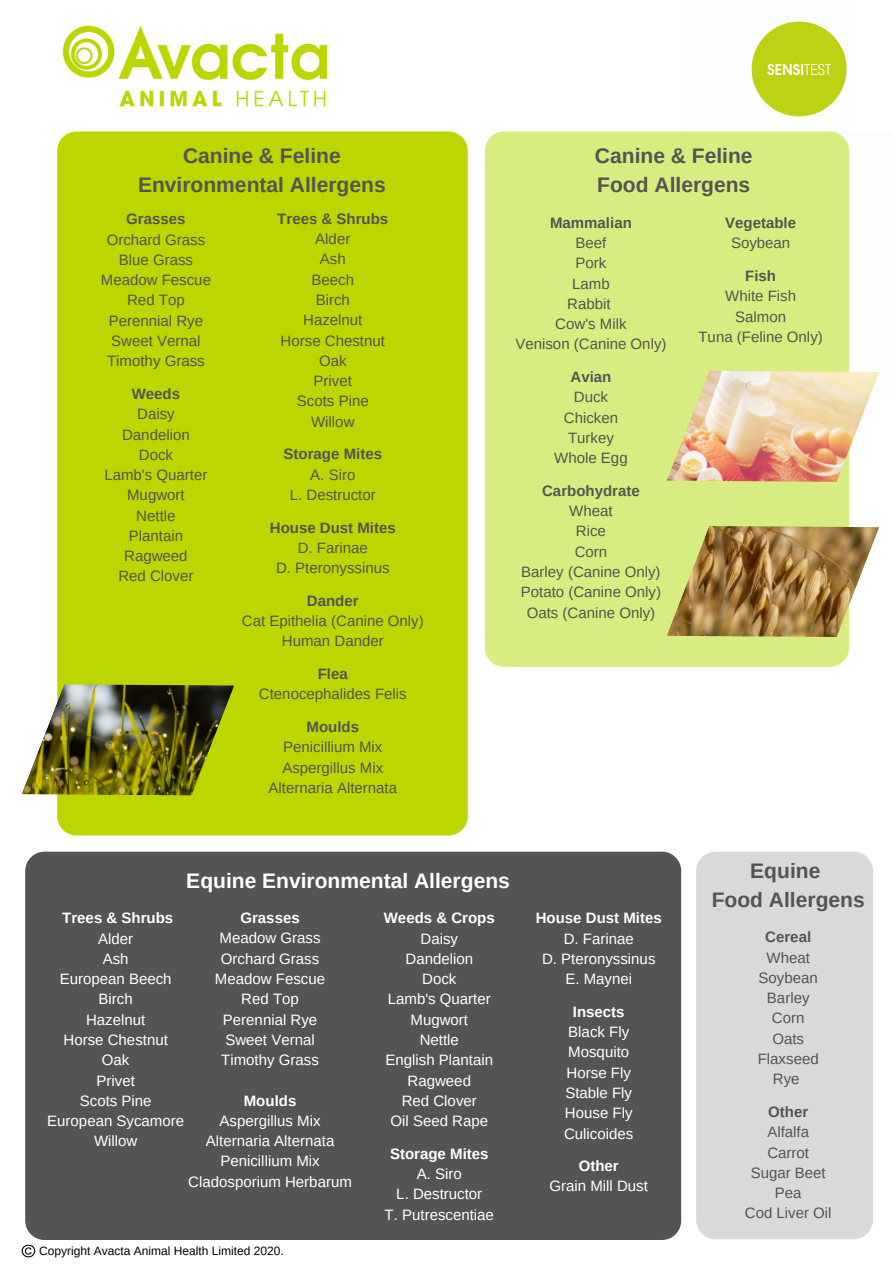
<style>
.page{position:relative;width:894px;height:1264px;background:#fff}
.page>*{position:absolute;margin:0;border:0;box-sizing:border-box;transform-origin:0 0}
.t1{font:700 21px/29.2px "Arimo";color:#545454;text-align:center}
.t2{font:700 21px "Arimo";color:#fff}
.t3{font:15px/20.2px "Arimo";color:#545454;text-align:center}
.t4{font:15px/20.2px "Arimo";color:#fff;text-align:center}
.t5{font:700 15px "Arimo";color:#545454}
.t6{font:700 15px "Arimo";color:#fff}
.t7{font:12px "Arimo";color:#000}
</style>
<div class="page">
<img style="left:62px;top:25px;width:266px;height:82px">
<img style="left:751px;top:21px;width:99px;height:350px">
<div style="left:849px;top:0;width:44px;height:132px;background:#fff"></div>
<div style="left:696px;top:851px;width:176px;height:388px;background:#d9d9d9;border-radius:19px"></div>
<div style="left:25px;top:851px;width:656px;height:388px;background:#545454;border-radius:19px"></div>
<img style="left:22px;top:1244px;width:13px;height:13px">
<div style="left:57px;top:131px;width:410px;height:704px;background:#bed600;border-radius:19px"></div>
<img style="left:22px;top:684px;width:212px;height:111px">
<div style="left:484px;top:131px;width:364px;height:536px;background:#d7ed7f;border-radius:19px"></div>
<img style="left:667px;top:526px;width:212px;height:111px">
<img style="left:667px;top:371px;width:212px;height:111px">
<h1 class="t1" style="left:138px;top:141px;width:249px">Canine &amp; Feline<br>Environmental Allergens</h1>
<p class="t5" style="left:126px;top:211px;width:61px">Grasses</p>
<p class="t3" style="left:101px;top:229px;width:112px">Orchard Grass<br>Blue Grass<br>Meadow Fescue<br>Red Top<br>Perennial Rye<br>Sweet Vernal<br>Timothy Grass</p>
<p class="t5" style="left:132px;top:385px;width:50px">Weeds</p>
<p class="t3" style="left:104px;top:404px;width:104px">Daisy<br>Dandelion<br>Dock<br>Lamb's Quarter<br>Mugwort<br>Nettle<br>Plantain<br>Ragweed<br>Red Clover</p>
<p class="t5" style="left:277px;top:210px;width:112px">Trees &amp; Shrubs</p>
<p class="t3" style="left:280px;top:229px;width:106px">Alder<br>Ash<br>Beech<br>Birch<br>Hazelnut<br>Horse Chestnut<br>Oak<br>Privet<br>Scots Pine<br>Willow</p>
<p class="t5" style="left:283px;top:446px;width:100px">Storage Mites</p>
<p class="t3" style="left:290px;top:464px;width:87px">A. Siro<br>L. Destructor</p>
<p class="t5" style="left:270px;top:519px;width:127px">House Dust Mites</p>
<p class="t3" style="left:276px;top:537px;width:115px">D. Farinae<br>D. Pteronyssinus</p>
<p class="t5" style="left:307px;top:592px;width:53px">Dander</p>
<p class="t3" style="left:242px;top:610px;width:183px">Cat Epithelia (Canine Only)<br>Human Dander</p>
<p class="t5" style="left:318px;top:665px;width:32px">Flea</p>
<p class="t3" style="left:259px;top:684px;width:149px">Ctenocephalides Felis</p>
<p class="t5" style="left:306px;top:718px;width:54px">Moulds</p>
<p class="t3" style="left:268px;top:737px;width:130px">Penicillium Mix<br>Aspergillus Mix<br>Alternaria Alternata</p>
<h1 class="t1" style="left:594px;top:141px;width:159px;text-align:left">Canine &amp; Feline<br>Food Allergens</h1>
<p class="t5" style="left:550px;top:214px;width:83px">Mammalian</p>
<p class="t3" style="left:515px;top:233px;width:152px">Beef<br>Pork<br>Lamb<br>Rabbit<br>Cow's Milk<br>Venison (Canine Only)</p>
<p class="t5" style="left:570px;top:368px;width:42px">Avian</p>
<p class="t3" style="left:554px;top:387px;width:75px">Duck<br>Chicken<br>Turkey<br>Whole Egg</p>
<p class="t5" style="left:542px;top:482px;width:99px">Carbohydrate</p>
<p class="t3" style="left:520px;top:501px;width:142px">Wheat<br>Rice<br>Corn<br>Barley (Canine Only)<br>Potato (Canine Only)<br>Oats (Canine Only)</p>
<p class="t5" style="left:725px;top:214px;width:72px">Vegetable</p>
<p class="t3" style="left:730px;top:233px;width:61px">Soybean</p>
<p class="t5" style="left:745px;top:267px;width:32px">Fish</p>
<p class="t3" style="left:698px;top:286px;width:126px">White Fish<br>Salmon<br>Tuna (Feline Only)</p>
<h1 class="t2" style="left:186px;top:869px;width:325px">Equine Environmental Allergens</h1>
<p class="t6" style="left:62px;top:909px;width:112px">Trees &amp; Shrubs</p>
<p class="t4" style="left:47px;top:928px;width:138px">Alder<br>Ash<br>European Beech<br>Birch<br>Hazelnut<br>Horse Chestnut<br>Oak<br>Privet<br>Scots Pine<br>European Sycamore<br>Willow</p>
<p class="t6" style="left:240px;top:909px;width:61px">Grasses</p>
<p class="t4" style="left:215px;top:928px;width:112px">Meadow Grass<br>Orchard Grass<br>Meadow Fescue<br>Red Top<br>Perennial Rye<br>Sweet Vernal<br>Timothy Grass</p>
<p class="t6" style="left:244px;top:1091px;width:54px">Moulds</p>
<p class="t4" style="left:188px;top:1110px;width:165px">Aspergillus Mix<br>Alternaria Alternata<br>Penicillium Mix<br>Cladosporium Herbarum</p>
<p class="t7" style="left:39px;top:1244px;width:246px">Copyright Avacta Animal Health Limited 2020.</p>
<p class="t6" style="left:384px;top:909px;width:112px">Weeds &amp; Crops</p>
<p class="t4" style="left:385px;top:928px;width:109px">Daisy<br>Dandelion<br>Dock<br>Lamb's Quarter<br>Mugwort<br>Nettle<br>English Plantain<br>Ragweed<br>Red Clover<br>Oil Seed Rape</p>
<p class="t6" style="left:390px;top:1145px;width:100px">Storage Mites</p>
<p class="t4" style="left:384px;top:1163px;width:111px">A. Siro<br>L. Destructor<br>T. Putrescentiae</p>
<p class="t6" style="left:535px;top:909px;width:127px">House Dust Mites</p>
<p class="t4" style="left:542px;top:928px;width:115px">D. Farinae<br>D. Pteronyssinus<br>E. Maynei</p>
<p class="t6" style="left:572px;top:1003px;width:53px">Insects</p>
<p class="t4" style="left:564px;top:1021px;width:71px;text-align:left">Black Fly<br>Mosquito<br>Horse Fly<br>Stable Fly<br>House Fly<br>Culicoides</p>
<p class="t6" style="left:578px;top:1157px;width:42px">Other</p>
<p class="t4" style="left:549px;top:1176px;width:100px">Grain Mill Dust</p>
<h1 class="t1" style="left:711px;top:856px;width:154px">Equine<br>Food Allergens</h1>
<p class="t5" style="left:765px;top:928px;width:47px">Cereal</p>
<p class="t3" style="left:757px;top:947px;width:62px">Wheat<br>Soybean<br>Barley<br>Corn<br>Oats<br>Flaxseed<br>Rye</p>
<p class="t5" style="left:768px;top:1103px;width:42px">Other</p>
<p class="t3" style="left:744px;top:1121px;width:88px">Alfalfa<br>Carrot<br>Sugar Beet<br>Pea<br>Cod Liver Oil</p>
</div>
